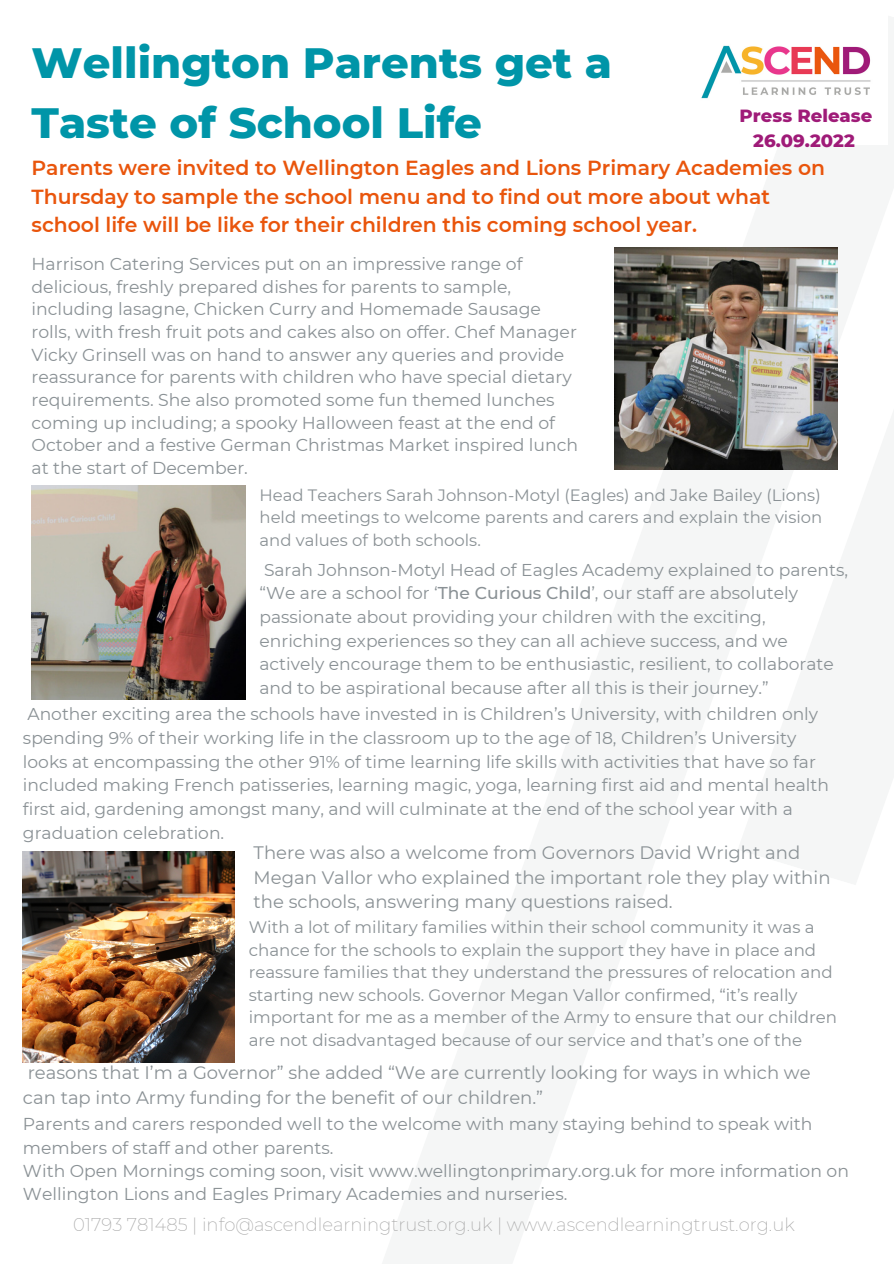
<style>
.page{position:relative;width:894px;height:1264px;background:#fff}
.page>*{position:absolute;margin:0;border:0;box-sizing:border-box;transform-origin:0 0}
.t1{font:800 43.2px/60px "Montserrat";color:#0095a8}
.t2{font:600 20.4px/28.2px "Montserrat";color:#e9550c}
.t3{font:18px/24.8px "Montserrat";color:#8a9195}
.t4{font:200 18px "Montserrat";color:#a6a6a6}
.t5{font:800 18px/24.8px "Montserrat";color:#9f1b78;text-align:center}
.t6{font:17.25px/22.6px "Montserrat";color:#8a9195}
.t7{font:17.1px/23.7px "Montserrat";color:#8a9195}
.t8{font:16.65px/22.5px "Montserrat";color:#8a9195}
.t9{font:16.5px/22.8px "Montserrat";color:#8a9195;text-align:justify}
.s1{font-weight:500}
</style>
<div class="page">
<img style="left:701px;top:45px;width:170px;height:54px">
<img style="left:614px;top:247px;width:222px;height:222px">
<img style="left:23px;top:851px;width:211px;height:211px">
<img style="left:32px;top:485px;width:214px;height:214px">
<h1 class="t1" style="left:32px;top:32px;width:582px">Wellington Parents get a<br>Taste of School Life</h1>
<p class="t2" style="left:32px;top:154px;width:794px">Parents were invited to Wellington Eagles and Lions Primary Academies on<br>Thursday to sample the school menu and to find out more about what school life will be like for their children this coming school year.</p>
<p class="t5" style="left:739px;top:103px;width:134px">Press Release<br>26.09.2022</p>
<p class="t6" style="left:32px;top:252px;width:548px">Harrison Catering Services put on an impressive range of delicious, freshly prepared dishes for parents to sample, including lasagne, Chicken Curry and Homemade Sausage rolls, with fresh fruit pots and cakes also on offer. Chef Manager Vicky Grinsell was on hand to answer any queries and provide reassurance for parents with children who have special dietary requirements. She also promoted some fun themed lunches coming up including; a spooky Halloween feast at the end of October and a festive German Christmas Market inspired lunch at the start of December.</p>
<p class="t9" style="left:259px;top:483px;width:564px">Head Teachers Sarah Johnson-Motyl (Eagles) and Jake Bailey (Lions) held meetings to welcome parents and carers and explain the vision and values of both schools.</p>
<p class="t7" style="left:259px;top:557px;width:590px">Sarah Johnson-Motyl Head of Eagles Academy explained to parents, “We are a school for ‘<span class="s1">The Curious Child</span>’, our staff are absolutely passionate about providing your children with the exciting, enriching experiences so they can all achieve success, and we actively encourage them to be enthusiastic, resilient, to collaborate and to be aspirational because after all this is their journey.”</p>
<p class="t7" style="left:23px;top:702px;width:807px">Another exciting area the schools have invested in is Children’s University, with children only spending 9% of their working life in the classroom up to the age of 18, Children’s University looks at encompassing the other 91% of time learning life skills with activities that have so far included making French patisseries, learning magic, yoga, learning first aid and mental health first aid, gardening amongst many, and will culminate at the end of the school year with a graduation celebration.</p>
<p class="t3" style="left:253px;top:839px;width:578px">There was also a welcome from Governors David Wright and<br>Megan Vallor who explained the important role they play within the schools, answering many questions raised.</p>
<p class="t8" style="left:249px;top:915px;width:589px">With a lot of military families within their school community it was a chance for the schools to explain the support they have in place and reassure families that they understand the pressures of relocation and starting new schools. Governor Megan Vallor confirmed, “it’s really important for me as a member of the Army to ensure that our children are not disadvantaged because of our service and that’s one of the</p>
<p class="t3" style="left:23px;top:1060px;width:789px">reasons that I’m a Governor” she added “We are currently looking for ways in which we can tap into Army funding for the benefit of our children.”</p>
<p class="t6" style="left:23px;top:1112px;width:827px;line-height:23.2px">Parents and carers responded well to the welcome with many staying behind to speak with members of staff and other parents.<br>With Open Mornings coming soon, visit www.wellingtonprimary.org.uk for more information on Wellington Lions and Eagles Primary Academies and nurseries.</p>
<p class="t4" style="left:73px;top:1213px;width:723px">01793 781485 | info@ascendlearningtrust.org.uk | www.ascendlearningtrust.org.uk</p>
</div>
